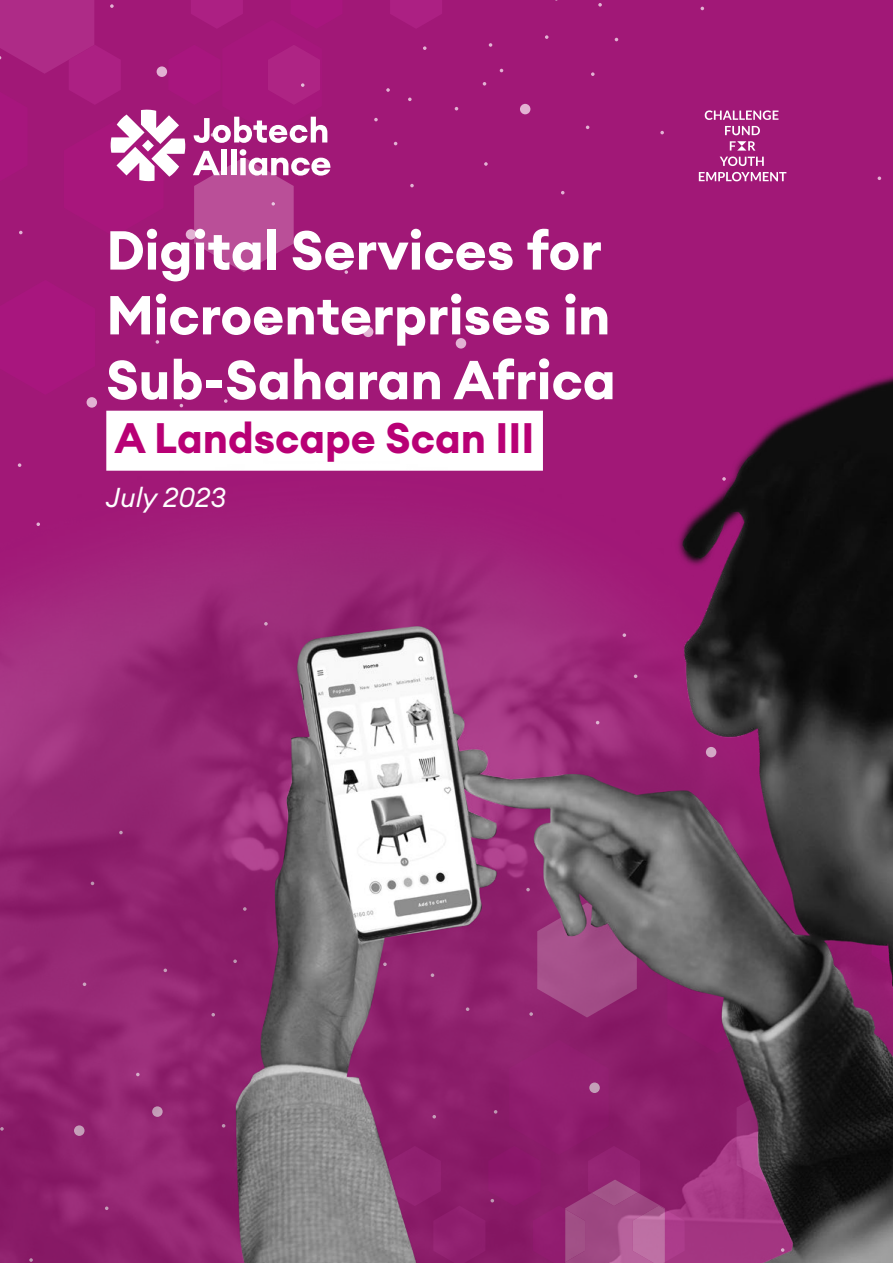
<style>
.page{position:relative;width:893px;height:1263px;background:#a11877}
.page>*{position:absolute;margin:0;border:0;box-sizing:border-box;transform-origin:0 0}
.t1{font:700 54px/64.8px "Euclid Circular A";color:#fff}
.t2{font:700 42px "Euclid Circular A";color:#b80075}
.t3{font:italic 27px "Euclid Circular A";color:#fff}
</style>
<div class="page">
<svg style="left:390px;top:0;width:52px;height:28px"></svg>
<div style="left:456px;top:338px;width:10px;height:11px;background:#e2b2d3;border-radius:50%"></div>
<div style="left:520px;top:104px;width:10px;height:10px;background:#e2b2d3;border-radius:50%"></div>
<div style="left:363px;top:327px;width:10px;height:10px;background:#e2b2d3;border-radius:50%"></div>
<svg style="left:423px;top:46px;width:3px;height:4px"></svg>
<svg style="left:700px;top:7px;width:4px;height:3px"></svg>
<svg style="left:598px;top:3px;width:4px;height:4px"></svg>
<svg style="left:489px;top:43px;width:3px;height:4px"></svg>
<svg style="left:484px;top:162px;width:4px;height:4px"></svg>
<svg style="left:116px;top:301px;width:4px;height:3px"></svg>
<svg style="left:408px;top:98px;width:4px;height:3px"></svg>
<svg style="left:386px;top:88px;width:4px;height:4px"></svg>
<svg style="left:483px;top:82px;width:3px;height:4px"></svg>
<svg style="left:545px;top:35px;width:3px;height:4px"></svg>
<svg style="left:466px;top:251px;width:3px;height:4px"></svg>
<svg style="left:156px;top:340px;width:3px;height:4px"></svg>
<svg style="left:374px;top:118px;width:4px;height:3px"></svg>
<svg style="left:660px;top:131px;width:4px;height:3px"></svg>
<svg style="left:591px;top:72px;width:4px;height:4px"></svg>
<svg style="left:410px;top:184px;width:4px;height:3px"></svg>
<svg style="left:0;top:0;width:348px;height:274px"></svg>
<svg style="left:705px;top:110px;width:73px;height:10px"></svg>
<svg style="left:725px;top:126px;width:35px;height:9px"></svg>
<svg style="left:720px;top:157px;width:44px;height:9px"></svg>
<svg style="left:699px;top:172px;width:87px;height:9px"></svg>
<svg style="left:730px;top:141px;width:25px;height:10px"></svg>
<img style="left:0;top:376px;width:893px;height:887px">
<p class="t1" style="left:106px;top:219px;width:511px">Digital Services for<br>Microenterprises in<br>Sub-Saharan Africa</p>
<p class="t2" style="left:114px;top:411px;width:421px">A Landscape Scan III</p>
<p class="t3" style="left:106px;top:480px;width:121px">July 2023</p>
</div>
